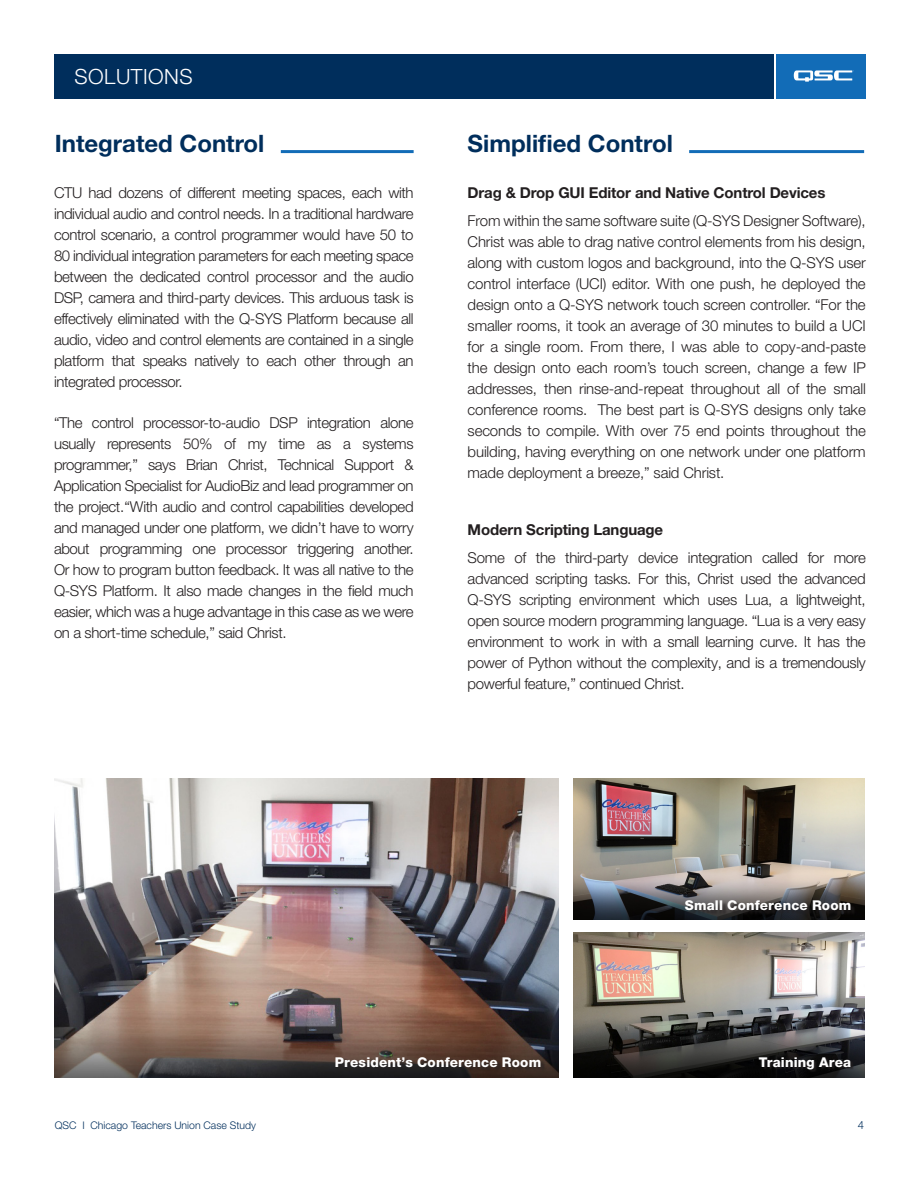
<style>
.page{position:relative;width:918px;height:1188px;background:#fff}
.page>*{position:absolute;margin:0;border:0;box-sizing:border-box;transform-origin:0 0}
.Body_Copy{font:700 24px "Helvetica Neue LT Pro";color:#002e5c}
.t1{font:300 21px "Helvetica Neue LT Pro";letter-spacing:.025em;color:#fff}
.body_paragraph{font:300 15px/21px "Helvetica Neue LT Pro";letter-spacing:-.025em;color:#231f20;text-align:justify}
.subhead_smaller{font:700 15px "Helvetica Neue LT Pro";letter-spacing:-.01em;color:#231f20}
.t2{font:800 13.5px "Helvetica Neue LT Pro";letter-spacing:.015em;color:#fff}
.t3{font:300 11.25px "Helvetica Neue LT Pro";color:#002e5c}
.t4{font:300 10.5px "Helvetica Neue LT Pro";color:#002e5c}
</style>
<div class="page">
<img style="left:573px;top:933px;width:291px;height:144px">
<img style="left:54px;top:778px;width:504px;height:299px">
<img style="left:573px;top:778px;width:291px;height:142px">
<div style="left:54px;top:54px;width:719px;height:44px;background:#002e5c"></div>
<div style="left:776px;top:54px;width:90px;height:44px;background:#126cb7"></div>
<svg style="left:794px;top:70px;width:60px;height:12px"></svg>
<hr style="left:281px;top:150px;width:133px;height:3px;background:#126cb7">
<hr style="left:689px;top:150px;width:175px;height:3px;background:#126cb7">
<div style="left:337px;top:1057px;width:209px;height:16px;background:#231f20;opacity:.75"></div>
<div style="left:686px;top:902px;width:170px;height:14px;background:#231f20;opacity:.75"></div>
<div style="left:760px;top:1058px;width:94px;height:15px;background:#231f20;opacity:.75"></div>
<p class="t1" style="left:75px;top:64px;width:120px">SOLUTIONS</p>
<p class="Body_Copy" style="left:55px;top:128px;width:211px">Integrated Control</p>
<p class="Body_Copy" style="left:468px;top:128px;width:207px">Simplified Control</p>
<p class="subhead_smaller" style="left:468px;top:183px;width:359px">Drag &amp; Drop GUI Editor and Native Control Devices</p>
<p class="body_paragraph" style="left:468px;top:209px;width:400px">From within the same software suite (Q-SYS Designer Software), Christ was able to drag native control elements from his design, along with custom logos and background, into the Q-SYS user control interface (UCI) editor. With one push, he deployed the design onto a Q-SYS network touch screen controller. “For the smaller rooms, it took an average of 30 minutes to build a UCI for a single room. From there, I was able to copy-and-paste the design onto each room’s touch screen, change a few IP addresses, then rinse-and-repeat throughout all of the small conference rooms. The best part is Q-SYS designs only take seconds to compile. With over 75 end points throughout the building, having everything on one network under one platform made deployment a breeze,” said Christ.</p>
<p class="body_paragraph" style="left:54px;top:182px;width:361px">CTU had dozens of different meeting spaces, each with individual audio and control needs. In a traditional hardware control scenario, a control programmer would have 50 to 80 individual integration parameters for each meeting space between the dedicated control processor and the audio DSP, camera and third-party devices. This arduous task is effectively eliminated with the Q-SYS Platform because all audio, video and control elements are contained in a single platform that speaks natively to each other through an integrated processor.</p>
<p class="body_paragraph" style="left:54px;top:412px;width:361px">“The control processor-to-audio DSP integration alone usually represents 50% of my time as a systems programmer,” says Brian Christ, Technical Support &amp; Application Specialist for AudioBiz and lead programmer on the project. “With audio and control capabilities developed and managed under one platform, we didn’t have to worry about programming one processor triggering another.<br>Or how to program button feedback. It was all native to the Q-SYS Platform. It also made changes in the field much easier, which was a huge advantage in this case as we were on a short-time schedule,” said Christ.</p>
<p class="subhead_smaller" style="left:468px;top:521px;width:197px">Modern Scripting Language</p>
<p class="body_paragraph" style="left:468px;top:547px;width:400px">Some of the third-party device integration called for more advanced scripting tasks. For this, Christ used the advanced Q-SYS scripting environment which uses Lua, a lightweight, open source modern programming language. “Lua is a very easy environment to work in with a small learning curve. It has the power of Python without the complexity, and is a tremendously powerful feature,” continued Christ.</p>
<p class="t2" style="left:335px;top:1054px;width:208px">President’s Conference Room</p>
<p class="t2" style="left:685px;top:897px;width:168px">Small Conference Room</p>
<p class="t2" style="left:759px;top:1054px;width:94px">Training Area</p>
<p class="t4" style="left:55px;top:1119px;width:203px">QSC I Chicago Teachers Union Case Study</p>
<p class="t3" style="left:858px;top:1119px;width:8px">4</p>
</div>
